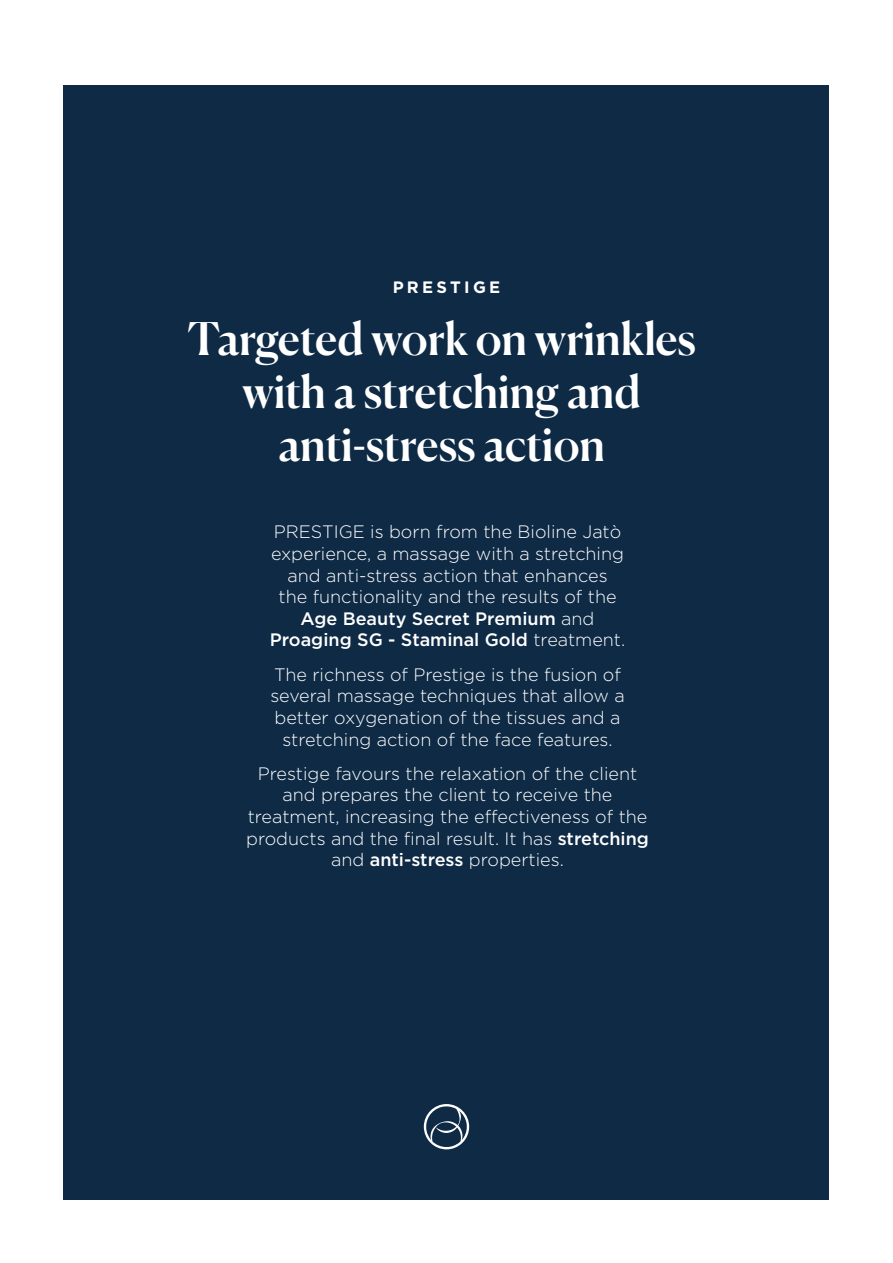
<style>
.page{position:relative;width:893px;height:1263px;background:#fff}
.page>*{position:absolute;margin:0;border:0;box-sizing:border-box;transform-origin:0 0}
.t1{font:500 45px/53.2px "Canela";letter-spacing:-.005em;color:#fff;text-align:center}
.t2{font:300 18px/21.6px "Gotham";color:#fff;text-align:center}
.t3{font:700 16.5px "Gotham";letter-spacing:.2em;color:#fff}
.s1{font-weight:500}
</style>
<div class="page">
<div style="left:64px;top:85px;width:765px;height:1114px;background:#0e2a45"></div>
<svg style="left:424px;top:1104px;width:45px;height:45px"></svg>
<p class="t3" style="left:393px;top:278px;width:109px">PRESTIGE</p>
<p class="t1" style="left:187px;top:308px;width:510px">Targeted work on wrinkles with a stretching and</p>
<p class="t1" style="left:278px;top:415px;width:328px">anti-stress action</p>
<p class="t2" style="left:270px;top:521px;width:357px">PRESTIGE is born from the Bioline Jatò experience, a massage with a stretching and anti-stress action that enhances<br>the functionality and the results of the <span class="s1">Age Beauty Secret Premium</span> and <span class="s1">Proaging SG - Staminal Gold</span> treatment.</p>
<p class="t2" style="left:270px;top:663px;width:356px">The richness of Prestige is the fusion of several massage techniques that allow a better oxygenation of the tissues and a stretching action of the face features.</p>
<p class="t2" style="left:246px;top:762px;width:404px">Prestige favours the relaxation of the client and prepares the client to receive the treatment, increasing the effectiveness of the products and the final result. It has <span class="s1">stretching </span>and <span class="s1">anti-stress</span> properties.</p>
</div>
